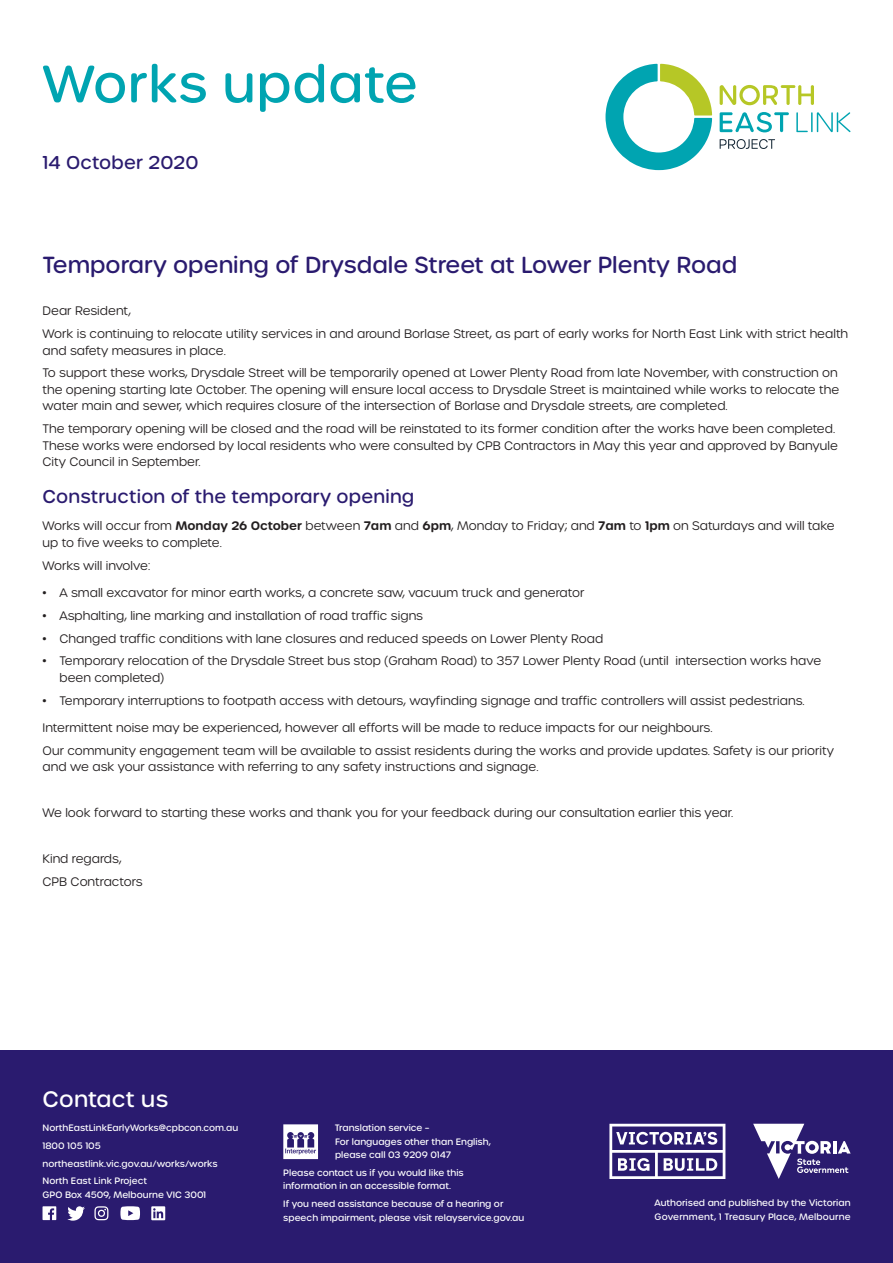
<style>
.page{position:relative;width:893px;height:1263px;background:#fff}
.page>*{position:absolute;margin:0;border:0;box-sizing:border-box;transform-origin:0 0}
.NELP_WN_Main_Headin{font:500 51px "Urbane Rounded";letter-spacing:.01em;color:#00a4b1}
.NELP_WN_Intro{font:500 22.5px "Urbane Rounded";color:#2a1b6f}
.t1{font:500 21.75px "Urbane Rounded";letter-spacing:.01em;color:#fff}
.NELP_H2{font:500 18px "Urbane Rounded";letter-spacing:.01em;color:#2a1b6f}
.NELP_H3{font:500 18px "Urbane Rounded";letter-spacing:.01em;color:#2a1b6f}
.NELP_Body_Before_Bu{font:300 12px/16.5px "Urbane Rounded";color:#231f20}
.t2{font:500 9px/13.5px "Urbane Rounded";color:#fff}
.s1{font-weight:600}
</style>
<div class="page">
<div style="left:0;top:1050px;width:893px;height:213px;background:#2a1b6f"></div>
<svg style="left:67px;top:1206px;width:18px;height:15px"></svg>
<svg style="left:43px;top:1206px;width:13px;height:14px"></svg>
<svg style="left:94px;top:1206px;width:14px;height:14px"></svg>
<svg style="left:120px;top:1206px;width:20px;height:14px"></svg>
<svg style="left:151px;top:1206px;width:14px;height:14px"></svg>
<svg style="left:283px;top:1124px;width:35px;height:35px"></svg>
<svg style="left:609px;top:1124px;width:116px;height:55px"></svg>
<svg style="left:753px;top:1124px;width:98px;height:55px"></svg>
<svg style="left:720px;top:85px;width:94px;height:20px"></svg>
<svg style="left:796px;top:112px;width:12px;height:20px"></svg>
<hr style="left:811px;top:112px;width:2px;height:20px;background:#00a4b1">
<svg style="left:817px;top:112px;width:33px;height:20px"></svg>
<svg style="left:720px;top:112px;width:69px;height:20px"></svg>
<svg style="left:720px;top:139px;width:55px;height:10px"></svg>
<svg style="left:605px;top:64px;width:107px;height:106px"></svg>
<p class="NELP_WN_Main_Headin" style="left:43px;top:50px;width:377px">Works update</p>
<h3 class="NELP_H3" style="left:43px;top:150px;width:158px">14 October 2020</h3>
<p class="NELP_WN_Intro" style="left:42px;top:250px;width:696px">Temporary opening of Drysdale Street at Lower Plenty Road</p>
<p class="NELP_Body_Before_Bu" style="left:42px;top:303px;width:90px">Dear Resident,</p>
<p class="NELP_Body_Before_Bu" style="left:42px;top:326px;width:807px">Work is continuing to relocate utility services in and around Borlase Street, as part of early works for North East Link with strict health and safety measures in place.</p>
<p class="NELP_Body_Before_Bu" style="left:42px;top:365px;width:798px;text-align:justify">To support these works, Drysdale Street will be temporarily opened at Lower Plenty Road from late November, with construction on the opening starting late October. The opening will ensure local access to Drysdale Street is maintained while works to relocate the water main and sewer, which requires closure of the intersection of Borlase and Drysdale streets, are completed.</p>
<p class="NELP_Body_Before_Bu" style="left:42px;top:421px;width:797px">The temporary opening will be closed and the road will be reinstated to its former condition after the works have been completed.<br>These works were endorsed by local residents who were consulted by CPB Contractors in May this year and approved by Banyule<br>City Council in September.</p>
<h2 class="NELP_H2" style="left:42px;top:485px;width:373px">Construction of the temporary opening</h2>
<p class="NELP_Body_Before_Bu" style="left:42px;top:518px;width:794px">Works will occur from <span class="s1">Monday 26 October</span> between <span class="s1">7am</span> and <span class="s1">6pm</span>, Monday to Friday; and <span class="s1">7am</span> to <span class="s1">1pm</span> on Saturdays and will take up to five weeks to complete.</p>
<p class="NELP_Body_Before_Bu" style="left:42px;top:557px;width:109px">Works will involve:</p>
<p class="NELP_Body_Before_Bu" style="left:42px;top:584px;width:543px">• A small excavator for minor earth works, a concrete saw, vacuum truck and generator</p>
<p class="NELP_Body_Before_Bu" style="left:42px;top:607px;width:382px">• Asphalting, line marking and installation of road traffic signs</p>
<p class="NELP_Body_Before_Bu" style="left:42px;top:630px;width:562px">• Changed traffic conditions with lane closures and reduced speeds on Lower Plenty Road</p>
<p class="NELP_Body_Before_Bu" style="left:60px;top:653px;width:763px;text-indent:-17px">• Temporary relocation of the Drysdale Street bus stop (Graham Road) to 357 Lower Plenty Road (until intersection works have been completed)</p>
<p class="NELP_Body_Before_Bu" style="left:42px;top:692px;width:764px">• Temporary interruptions to footpath access with detours, wayfinding signage and traffic controllers will assist pedestrians.</p>
<p class="NELP_Body_Before_Bu" style="left:42px;top:719px;width:672px">Intermittent noise may be experienced, however all efforts will be made to reduce impacts for our neighbours.</p>
<p class="NELP_Body_Before_Bu" style="left:42px;top:742px;width:793px">Our community engagement team will be available to assist residents during the works and provide updates. Safety is our priority and we ask your assistance with referring to any safety instructions and signage.</p>
<p class="NELP_Body_Before_Bu" style="left:42px;top:804px;width:692px">We look forward to starting these works and thank you for your feedback during our consultation earlier this year.</p>
<p class="NELP_Body_Before_Bu" style="left:42px;top:850px;width:81px">Kind regards,</p>
<p class="NELP_Body_Before_Bu" style="left:42px;top:873px;width:102px">CPB Contractors</p>
<h3 class="t1" style="left:43px;top:1085px;width:127px">Contact us</h3>
<p class="t2" style="left:43px;top:1119px;width:197px;line-height:17.7px">NorthEastLinkEarlyWorks@cpbcon.com.au<br>1800 105 105 northeastlink.vic.gov.au/works/works<br>North East Link Project</p>
<p class="t2" style="left:43px;top:1188px;width:165px">GPO Box 4509, Melbourne VIC 3001</p>
<p class="t2" style="left:335px;top:1121px;width:157px">Translation service –<br>For languages other than English, please call 03 9209 0147</p>
<p class="t2" style="left:283px;top:1166px;width:182px">Please contact us if you would like this information in an accessible format.</p>
<p class="t2" style="left:283px;top:1197px;width:243px">If you need assistance because of a hearing or speech impairment, please visit relayservice.gov.au</p>
<p class="t2" style="left:654px;top:1196px;width:198px">Authorised and published by the Victorian<br>Government, 1 Treasury Place, Melbourne</p>
</div>
